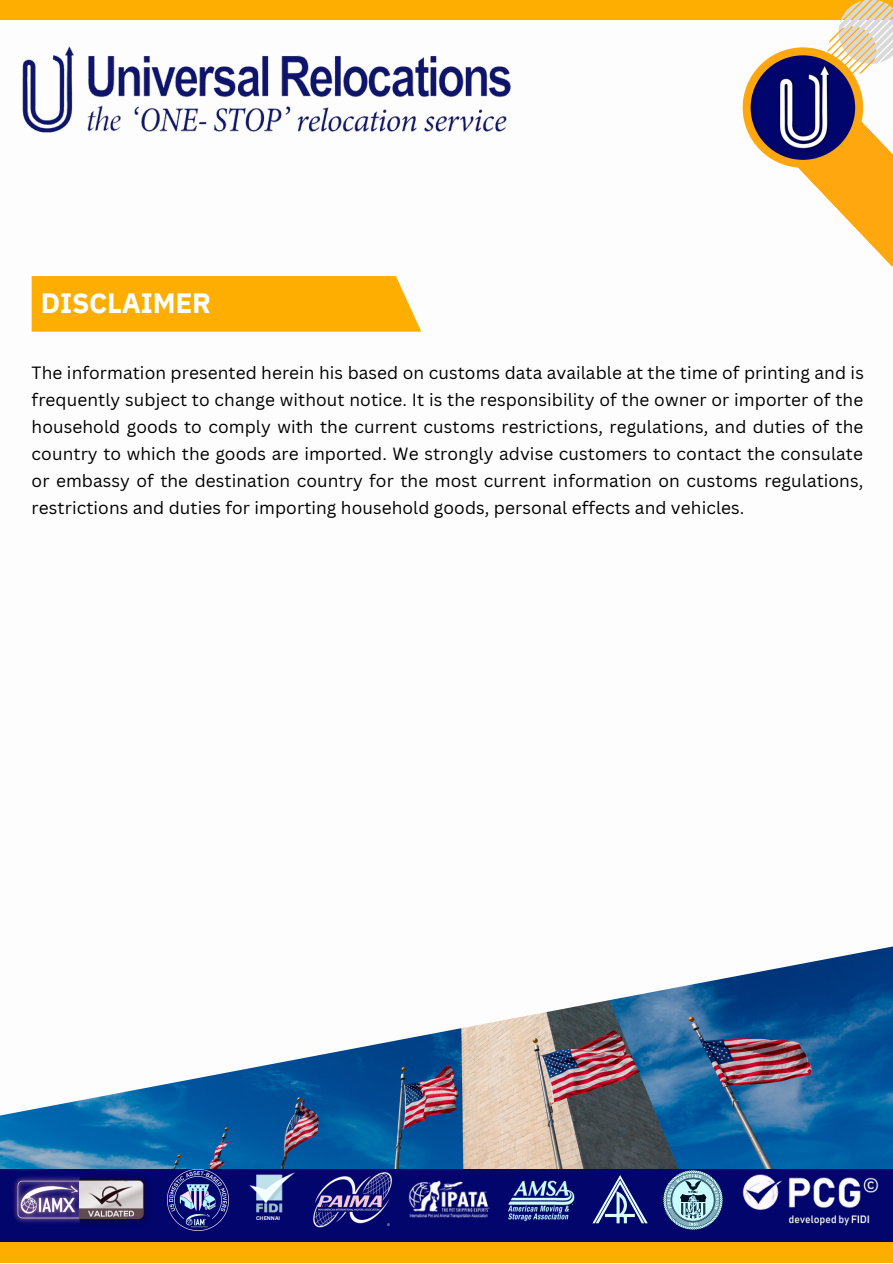
<style>
.page{position:relative;width:893px;height:1264px;background:#fff}
.page>*{position:absolute;margin:0;border:0;box-sizing:border-box;transform-origin:0 0}
.t1{font:700 27.9px "IBM Plex Sans";letter-spacing:-.005em;color:#fff}
.t2{font:17.25px/27px "Canva Sans";letter-spacing:.005em;color:#000;text-align:justify}
.t3{font:700 5.25px "Canva Sans";color:#fff}
</style>
<div class="page">
<img style="left:0;top:946px;width:892px;height:222px">
<div style="left:0;top:0;width:892px;height:19px;background:#feae00"></div>
<svg style="left:742px;top:0;width:150px;height:267px"></svg>
<img style="left:750px;top:55px;width:105px;height:105px">
<div style="left:0;top:1168px;width:892px;height:94px;background:#01056c"></div>
<img style="left:408px;top:1180px;width:82px;height:38px">
<img style="left:244px;top:1168px;width:52px;height:45px">
<img style="left:592px;top:1175px;width:56px;height:49px">
<img style="left:13px;top:1176px;width:135px;height:47px">
<img style="left:313px;top:1172px;width:79px;height:55px">
<img style="left:508px;top:1180px;width:67px;height:41px">
<img style="left:742px;top:1174px;width:137px;height:51px">
<img style="left:168px;top:1169px;width:60px;height:60px">
<div style="left:0;top:1242px;width:892px;height:20px;background:#feae00"></div>
<img style="left:663px;top:1170px;width:59px;height:59px">
<img style="left:22px;top:46px;width:489px;height:87px">
<div style="left:32px;top:276px;width:389px;height:56px;background:#feae00"></div>
<h1 class="t1" style="left:41px;top:284px;width:171px">DISCLAIMER</h1>
<p class="t2" style="left:32px;top:358px;width:833px">The information presented herein his based on customs data available at the time of printing and is frequently subject to change without notice. It is the responsibility of the owner or importer of the household goods to comply with the current customs restrictions, regulations, and duties of the country to which the goods are imported. We strongly advise customers to contact the consulate or embassy of the destination country for the most current information on customs regulations, restrictions and duties for importing household goods, personal effects and vehicles.</p>
<p class="t3" style="left:256px;top:1214px;width:26px">CHENNAI</p>
</div>
